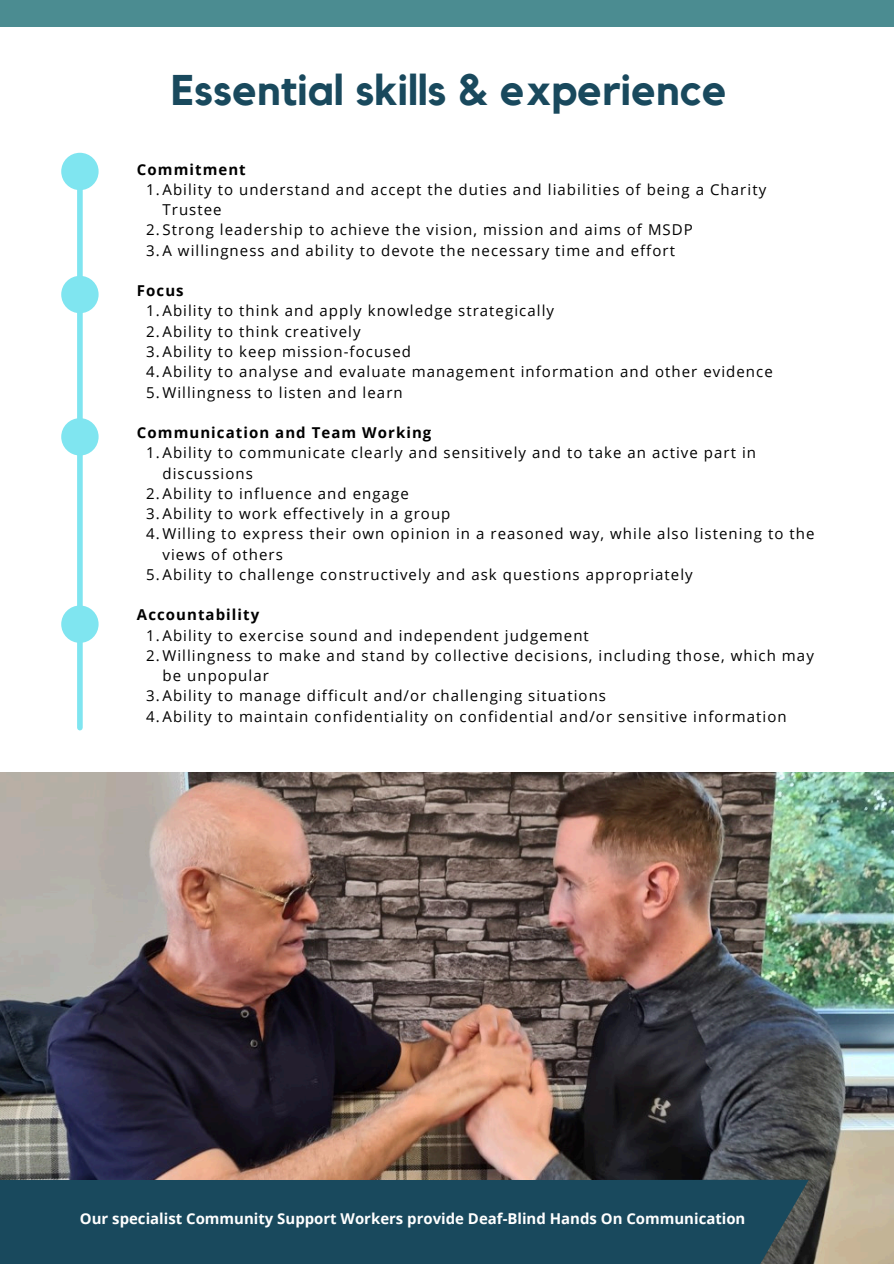
<style>
.page{position:relative;width:894px;height:1264px;background:#fff}
.page>*{position:absolute;margin:0;border:0;box-sizing:border-box;transform-origin:0 0}
.t1{font:700 42.75px "Kollektif";color:#19495d}
.t2{font:15px/20.2px "Open Sans";letter-spacing:.07em;color:#000}
.t3{font:700 15px "Open Sans";color:#fff}
.t4{font:700 15px "Open Sans";letter-spacing:.07em;color:#000}
</style>
<div class="page">
<div style="left:0;top:0;width:893px;height:26px;background:#4b8c91"></div>
<div style="left:77px;top:170px;width:6px;height:557px;background:#7fe5f0"></div>
<div style="left:61px;top:153px;width:38px;height:37px;background:#7fe5f0;border-radius:50%"></div>
<div style="left:61px;top:276px;width:38px;height:37px;background:#7fe5f0;border-radius:50%"></div>
<div style="left:61px;top:418px;width:38px;height:37px;background:#7fe5f0;border-radius:50%"></div>
<div style="left:61px;top:605px;width:38px;height:38px;background:#7fe5f0;border-radius:50%"></div>
<img style="left:0;top:772px;width:893px;height:491px">
<div style="left:0;top:1179px;width:708px;height:84px;background:#19495d"></div>
<svg style="left:611px;top:1179px;width:197px;height:84px"></svg>
<p class="t1" style="left:171px;top:71px;width:557px">Essential skills &amp; experience</p>
<h2 class="t4" style="left:137px;top:159px;width:110px">Commitment</h2>
<p class="t2" style="left:162px;top:179px;width:605px;text-indent:-16px">1.Ability to understand and accept the duties and liabilities of being a Charity<br>Trustee</p>
<p class="t2" style="left:146px;top:219px;width:548px">2.Strong leadership to achieve the vision, mission and aims of MSDP</p>
<p class="t2" style="left:146px;top:240px;width:530px">3.A willingness and ability to devote the necessary time and effort</p>
<h2 class="t4" style="left:137px;top:280px;width:48px">Focus</h2>
<p class="t2" style="left:146px;top:300px;width:409px">1.Ability to think and apply knowledge strategically</p>
<p class="t2" style="left:146px;top:321px;width:216px">2.Ability to think creatively</p>
<p class="t2" style="left:146px;top:341px;width:266px">3.Ability to keep mission-focused</p>
<p class="t2" style="left:146px;top:361px;width:627px">4.Ability to analyse and evaluate management information and other evidence</p>
<p class="t2" style="left:146px;top:381px;width:258px">5.Willingness to listen and learn</p>
<h2 class="t4" style="left:137px;top:422px;width:296px">Communication and Team Working</h2>
<p class="t2" style="left:162px;top:442px;width:595px;text-indent:-16px">1.Ability to communicate clearly and sensitively and to take an active part in discussions</p>
<p class="t2" style="left:146px;top:483px;width:264px">2.Ability to influence and engage</p>
<p class="t2" style="left:146px;top:503px;width:305px">3.Ability to work effectively in a group</p>
<p class="t2" style="left:162px;top:523px;width:653px;text-indent:-16px">4.Willing to express their own opinion in a reasoned way, while also listening to the views of others</p>
<p class="t2" style="left:146px;top:564px;width:548px">5.Ability to challenge constructively and ask questions appropriately</p>
<h2 class="t4" style="left:137px;top:604px;width:124px">Accountability</h2>
<p class="t2" style="left:146px;top:624px;width:444px">1.Ability to exercise sound and independent judgement</p>
<p class="t2" style="left:162px;top:645px;width:652px;text-indent:-16px">2.Willingness to make and stand by collective decisions, including those, which may be unpopular</p>
<p class="t2" style="left:146px;top:685px;width:461px">3.Ability to manage difficult and/or challenging situations</p>
<p class="t2" style="left:146px;top:705px;width:641px">4.Ability to maintain confidentiality on confidential and/or sensitive information</p>
<h2 class="t3" style="left:80px;top:1207px;width:666px">Our specialist Community Support Workers provide Deaf-Blind Hands On Communication</h2>
</div>
